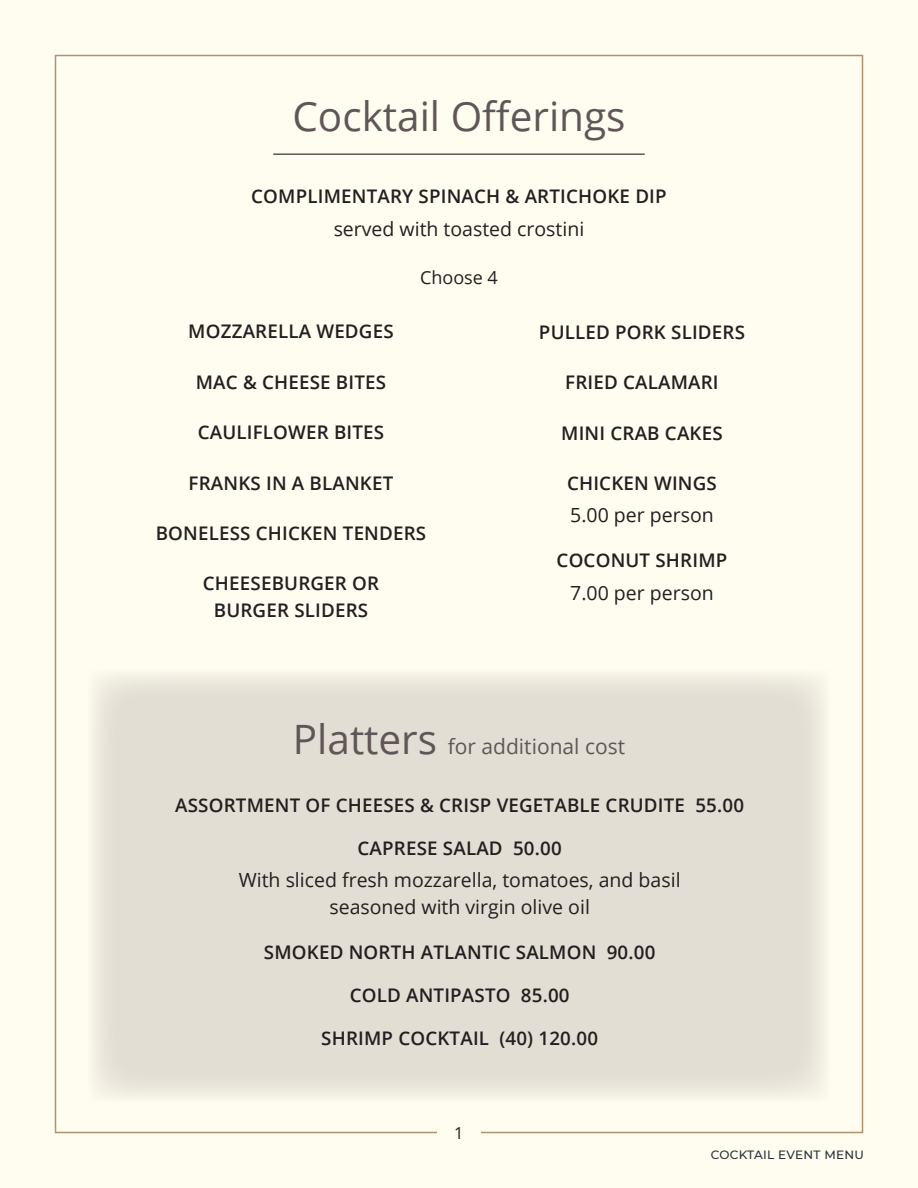
<style>
.page{position:relative;width:918px;height:1188px;background:#fffcf0}
.page>*{position:absolute;margin:0;border:0;box-sizing:border-box;transform-origin:0 0}
.header-course{font:40.5px "Open Sans";color:#605657}
.header-course-2{font:21px "Open Sans";color:#605657}
.entree-description{font:19.5px/27px "Open Sans";color:#231f20;text-align:center}
.entree-title{font:600 18.75px/27px "Open Sans";letter-spacing:.01em;color:#231f20;text-align:center}
.select{font:18px "Open Sans";color:#231f20}
.t1{font:16.5px "Open Sans";color:#231f20}
.t2{font:500 12px "Montserrat";letter-spacing:.025em;color:#293039}
.s1{font-size:40.5px}
</style>
<div class="page">
<svg style="left:93px;top:675px;width:732px;height:422px;background:#e3dfd4"></svg>
<hr style="left:273px;top:153px;width:372px;height:2px;background:#605657">
<p class="header-course" style="left:292px;top:89px;width:335px">Cocktail Offerings</p>
<p class="entree-title" style="left:251px;top:183px;width:417px">COMPLIMENTARY SPINACH &amp; ARTICHOKE DIP</p>
<p class="entree-description" style="left:334px;top:215px;width:252px">served with toasted crostini</p>
<p class="select" style="left:420px;top:265px;width:79px">Choose 4</p>
<p class="entree-title" style="left:188px;top:318px;width:207px">MOZZARELLA WEDGES</p>
<p class="entree-title" style="left:196px;top:368px;width:192px">MAC &amp; CHEESE BITES</p>
<p class="entree-title" style="left:198px;top:418px;width:188px">CAULIFLOWER BITES</p>
<p class="entree-title" style="left:189px;top:469px;width:206px">FRANKS IN A BLANKET</p>
<p class="entree-title" style="left:156px;top:519px;width:272px">BONELESS CHICKEN TENDERS</p>
<p class="entree-title" style="left:203px;top:570px;width:178px">CHEESEBURGER OR<br>BURGER SLIDERS</p>
<p class="entree-title" style="left:539px;top:318px;width:208px">PULLED PORK SLIDERS</p>
<p class="entree-title" style="left:565px;top:369px;width:155px">FRIED CALAMARI</p>
<p class="entree-title" style="left:561px;top:419px;width:163px">MINI CRAB CAKES</p>
<p class="entree-title" style="left:567px;top:469px;width:151px">CHICKEN WINGS</p>
<p class="entree-description" style="left:570px;top:501px;width:145px">5.00 per person</p>
<p class="entree-title" style="left:557px;top:547px;width:172px">COCONUT SHRIMP</p>
<p class="entree-description" style="left:570px;top:579px;width:145px">7.00 per person</p>
<p class="header-course-2" style="left:293px;top:732px;width:334px"><span class="s1">Platters</span> for additional cost</p>
<p class="entree-title" style="left:175px;top:791px;width:570px">ASSORTMENT OF CHEESES &amp; CRISP VEGETABLE CRUDITE 55.00</p>
<p class="entree-title" style="left:358px;top:834px;width:206px">CAPRESE SALAD 50.00</p>
<p class="entree-description" style="left:239px;top:866px;width:443px">With sliced fresh mozzarella, tomatoes, and basil seasoned with virgin olive oil</p>
<p class="entree-title" style="left:264px;top:939px;width:393px">SMOKED NORTH ATLANTIC SALMON 90.00</p>
<p class="entree-title" style="left:350px;top:981px;width:221px">COLD ANTIPASTO 85.00</p>
<p class="entree-title" style="left:321px;top:1024px;width:278px">SHRIMP COCKTAIL (40) 120.00</p>
<p class="t1" style="left:454px;top:1122px;width:11px">1</p>
<p class="t2" style="left:711px;top:1146px;width:155px">COCKTAIL EVENT MENU</p>
</div>
